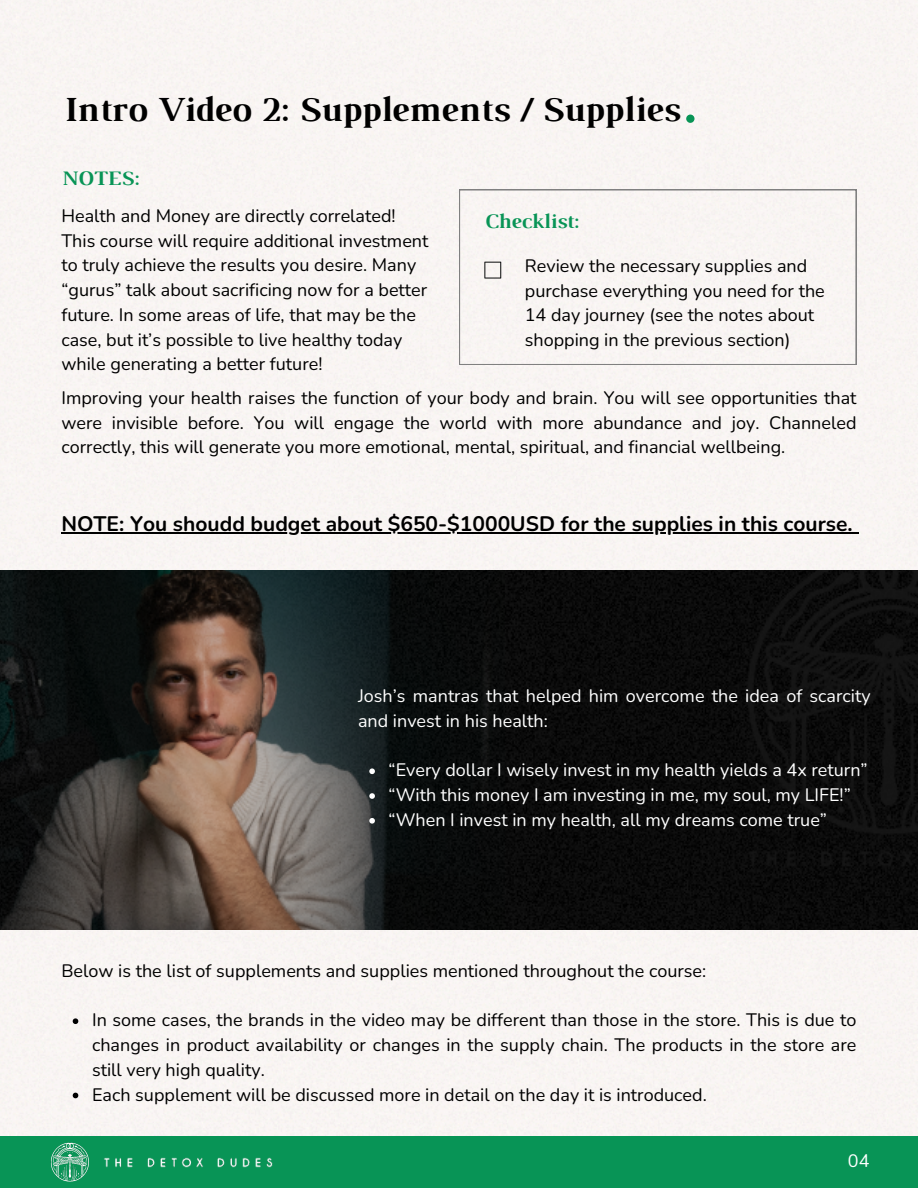
<style>
.page{position:relative;width:918px;height:1188px;background:#fff}
.page>*{position:absolute;margin:0;border:0;box-sizing:border-box;transform-origin:0 0}
.t1{font:700 36px "Luthier";color:#000}
.t2{font:700 21px "Nunito";color:#000}
.t3{font:700 21px "Luthier";color:#089456}
.t4{font:18px/24.8px "Nunito";color:#000;text-align:justify}
.t5{font:18px/24.8px "Nunito";color:#fff}
</style>
<div class="page">
<div style="left:0;top:0;width:918px;height:1136px;background:#f9f5f3"></div>
<div style="left:686px;top:115px;width:9px;height:8px;background:#089456;border-radius:50%"></div>
<div style="left:459px;top:189px;width:397px;height:176px;background:#f9f5f2"></div>
<svg style="left:484px;top:262px;width:17px;height:17px"></svg>
<div style="left:0;top:1136px;width:918px;height:52px;background:#089456"></div>
<img style="left:50px;top:1142px;width:39px;height:40px">
<img style="left:104px;top:1157px;width:169px;height:11px">
<img style="left:0;top:570px;width:918px;height:359px">
<hr style="left:61px;top:532px;width:792px;height:1px;background:#000">
<svg style="left:369px;top:768px;width:6px;height:6px"></svg>
<svg style="left:369px;top:793px;width:6px;height:6px"></svg>
<svg style="left:369px;top:818px;width:6px;height:6px"></svg>
<svg style="left:73px;top:1018px;width:5px;height:6px"></svg>
<svg style="left:73px;top:1093px;width:5px;height:5px"></svg>
<p class="t1" style="left:63px;top:96px;width:617px">Intro Video 2: Supplements / Supplies</p>
<p class="t3" style="left:61px;top:171px;width:79px">NOTES:</p>
<p class="t4" style="left:61px;top:203px;width:369px;text-align:left">Health and Money are directly correlated!<br>This course will require additional investment to truly achieve the results you desire. Many “gurus” talk about sacrificing now for a better future. In some areas of life, that may be the case, but it’s possible to live healthy today while generating a better future!</p>
<p class="t3" style="left:484px;top:214px;width:96px">Checklist:</p>
<p class="t4" style="left:525px;top:254px;width:301px;text-align:left">Review the necessary supplies and purchase everything you need for the 14 day journey (see the notes about shopping in the previous section)</p>
<p class="t4" style="left:61px;top:385px;width:797px">Improving your health raises the function of your body and brain. You will see opportunities that were invisible before. You will engage the world with more abundance and joy. Channeled correctly, this will generate you more emotional, mental, spiritual, and financial wellbeing.</p>
<p class="t2" style="left:61px;top:510px;width:793px">NOTE: You shoudd budget about $650-$1000USD for the supplies in this course.</p>
<p class="t5" style="left:358px;top:684px;width:514px">Josh’s mantras that helped him overcome the idea of scarcity and invest in his health:</p>
<h3 class="t5" style="left:389px;top:758px;width:481px">“Every dollar I wisely invest in my health yields a 4x return”</h3>
<p class="t5" style="left:389px;top:783px;width:464px">“With this money I am investing in me, my soul, my LIFE!”</p>
<p class="t5" style="left:389px;top:808px;width:440px">“When I invest in my health, all my dreams come true”</p>
<p class="t4" style="left:61px;top:958px;width:646px">Below is the list of supplements and supplies mentioned throughout the course:</p>
<p class="t4" style="left:92px;top:1008px;width:766px">In some cases, the brands in the video may be different than those in the store. This is due to changes in product availability or changes in the supply chain. The products in the store are still very high quality.</p>
<p class="t4" style="left:92px;top:1082px;width:616px">Each supplement will be discussed more in detail on the day it is introduced.</p>
<p class="t5" style="left:848px;top:1149px;width:23px">04</p>
</div>
